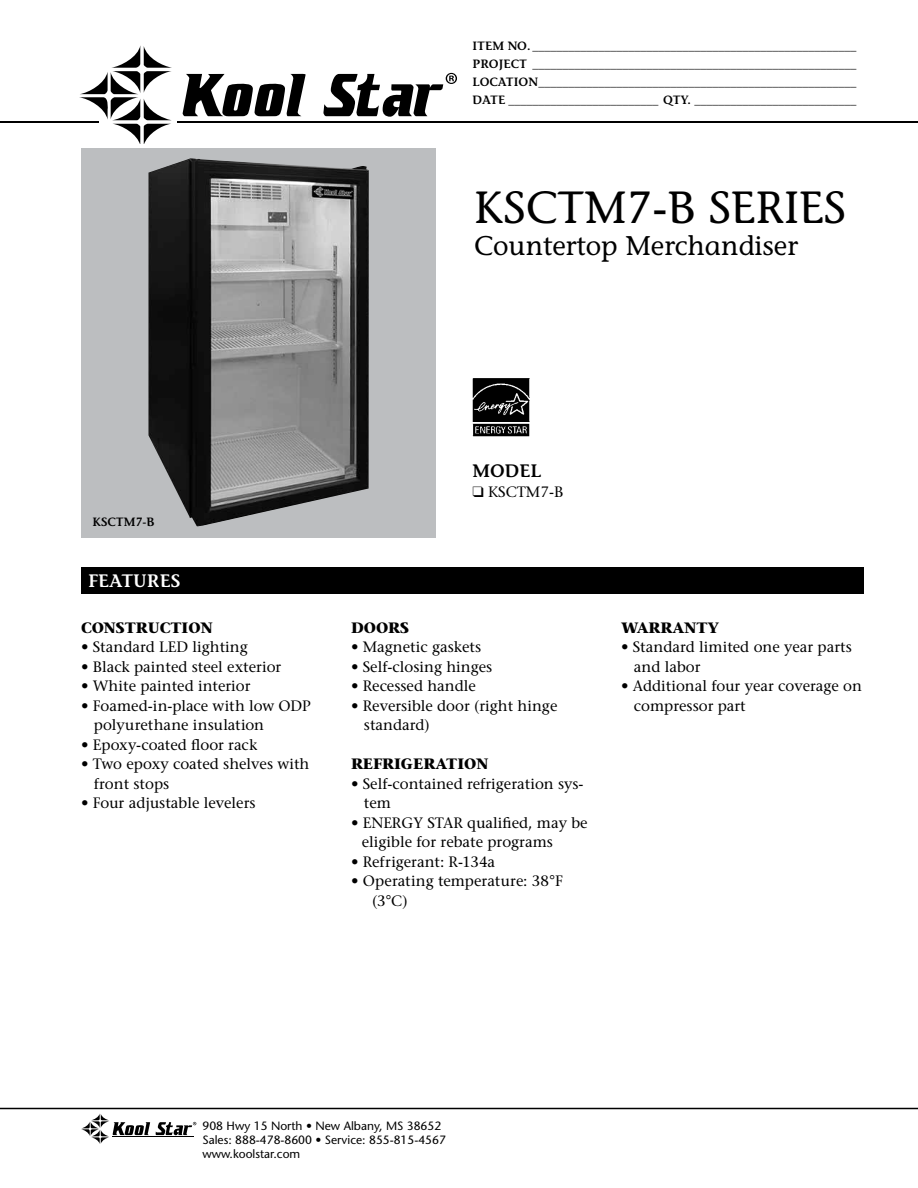
<style>
.page{position:relative;width:918px;height:1188px;background:#fff}
.page>*{position:absolute;margin:0;border:0;box-sizing:border-box;transform-origin:0 0}
.t1{font:45px "Stone Informal";color:#000}
.t2{font:27px "Stone Informal";color:#000}
.t3{font:600 18px "Stone Informal";color:#fff}
.t4{font:600 18px "Stone Informal";color:#000}
.t5{font:15px/19.5px "Stone Serif";color:#000}
.t6{font:700 15px "Stone Serif";color:#000}
.t7{font:600 12px/18px "Stone Informal";color:#000;text-align:justify}
.t8{font:12px/14.4px "Stone Sans";color:#000}
</style>
<div class="page">
<hr style="left:0;top:1108px;width:918px;height:1px;background:#000">
<hr style="left:113px;top:1137px;width:81px;height:1px;background:#000">
<svg style="left:81px;top:1113px;width:69px;height:31px"></svg>
<svg style="left:156px;top:1122px;width:40px;height:13px"></svg>
<hr style="left:177px;top:122px;width:741px;height:1px;background:#000">
<hr style="left:0;top:122px;width:99px;height:1px;background:#000">
<svg style="left:79px;top:45px;width:93px;height:99px"></svg>
<svg style="left:183px;top:74px;width:123px;height:42px"></svg>
<svg style="left:323px;top:73px;width:134px;height:44px"></svg>
<div style="left:81px;top:148px;width:354px;height:390px;background:#bcbec0"></div>
<div style="left:81px;top:567px;width:783px;height:27px;background:#000"></div>
<img style="left:148px;top:158px;width:221px;height:369px">
<img style="left:472px;top:378px;width:57px;height:59px">
<p class="t7" style="left:472px;top:36px;width:385px">ITEM NO. ______________________________________________________ PROJECT ______________________________________________________ LOCATION_____________________________________________________ DATE _________________________ QTY. ___________________________</p>
<h1 class="t1" style="left:474px;top:180px;width:374px">KSCTM7-B SERIES</h1>
<h2 class="t2" style="left:474px;top:230px;width:325px">Countertop Merchandiser</h2>
<p class="t7" style="left:93px;top:513px;width:64px">KSCTM7-B</p>
<p class="t3" style="left:88px;top:570px;width:94px">FEATURES</p>
<p class="t6" style="left:81px;top:618px;width:133px">CONSTRUCTION</p>
<p class="t5" style="left:81px;top:637px;width:168px">• Standard LED lighting</p>
<p class="t5" style="left:81px;top:657px;width:202px">• Black painted steel exterior</p>
<p class="t5" style="left:81px;top:676px;width:171px">• White painted interior</p>
<p class="t5" style="left:94px;top:696px;width:218px;text-indent:-13px">• Foamed-in-place with low ODP polyurethane insulation</p>
<p class="t5" style="left:81px;top:735px;width:178px">• Epoxy-coated floor rack</p>
<p class="t5" style="left:94px;top:754px;width:217px;text-indent:-13px">• Two epoxy coated shelves with front stops</p>
<p class="t5" style="left:81px;top:793px;width:176px">• Four adjustable levelers</p>
<p class="t4" style="left:472px;top:460px;width:70px">MODEL</p>
<p class="t5" style="left:472px;top:482px;width:92px">❑ KSCTM7-B</p>
<p class="t6" style="left:351px;top:618px;width:60px">DOORS</p>
<p class="t5" style="left:351px;top:637px;width:132px">• Magnetic gaskets</p>
<p class="t5" style="left:351px;top:657px;width:143px">• Self-closing hinges</p>
<p class="t5" style="left:351px;top:676px;width:126px">• Recessed handle</p>
<p class="t5" style="left:364px;top:696px;width:195px;text-indent:-13px">• Reversible door (right hinge standard)</p>
<p class="t6" style="left:351px;top:754px;width:139px">REFRIGERATION</p>
<p class="t5" style="left:364px;top:774px;width:221px;text-indent:-13px">• Self-contained refrigeration sys&shy;tem</p>
<p class="t5" style="left:362px;top:813px;width:227px;text-indent:-11px">• ENERGY STAR qualified, may be eligible for rebate programs</p>
<p class="t5" style="left:351px;top:852px;width:146px">• Refrigerant: R-134a</p>
<p class="t5" style="left:372px;top:871px;width:192px;text-indent:-21px">• Operating temperature: 38°F (3°C)</p>
<p class="t6" style="left:621px;top:618px;width:100px">WARRANTY</p>
<p class="t5" style="left:634px;top:637px;width:219px;text-indent:-13px">• Standard limited one year parts and labor</p>
<p class="t5" style="left:634px;top:676px;width:230px;text-indent:-13px">• Additional four year coverage on compressor part</p>
<p class="t8" style="left:202px;top:1118px;width:245px">908 Hwy 15 North • New Albany, MS 38652<br>Sales: 888-478-8600 • Service: 855-815-4567 www.koolstar.com</p>
</div>
